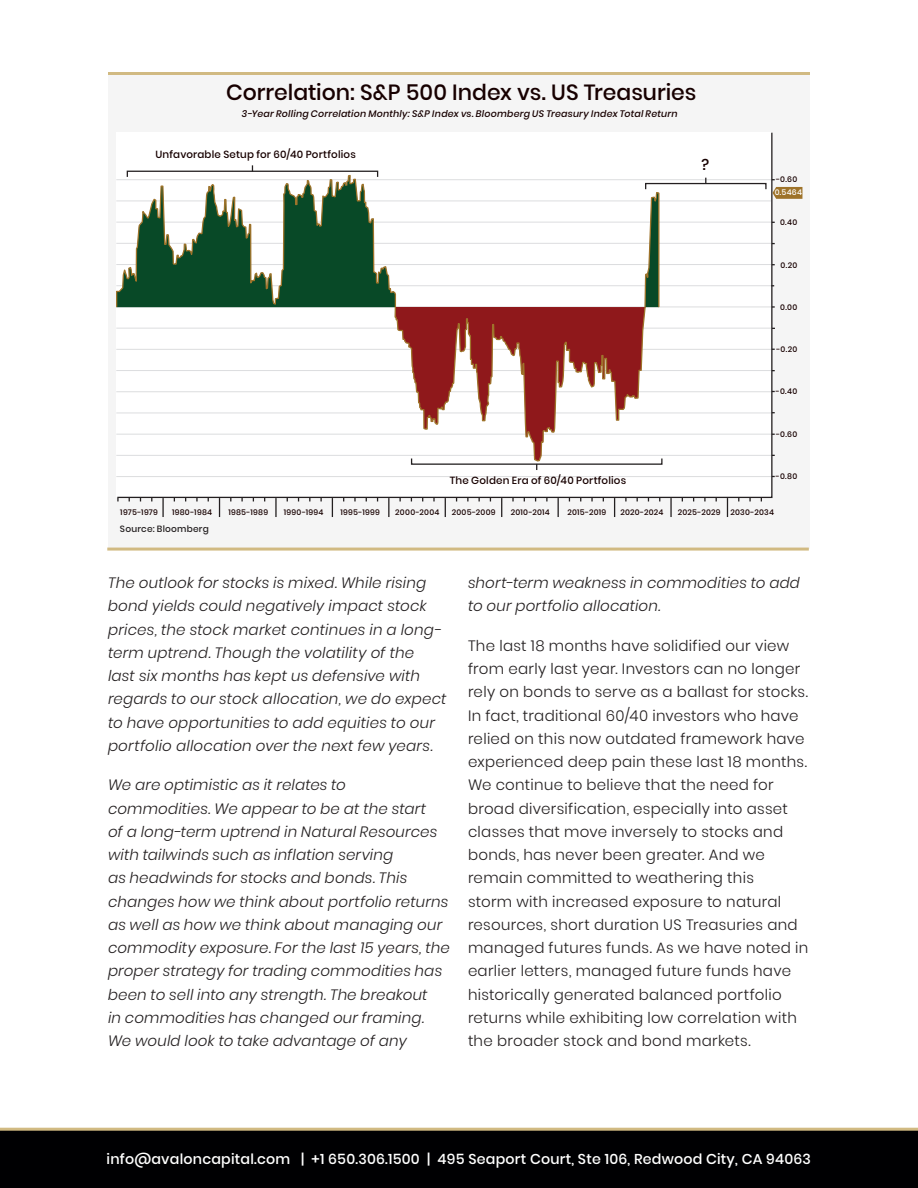
<style>
.page{position:relative;width:918px;height:1188px;background:#fff}
.page>*{position:absolute;margin:0;border:0;box-sizing:border-box;transform-origin:0 0}
.t1{font:500 21.9px "Poppins";color:#170000}
.t2{font:500 15.15px "Poppins";color:#170000}
.t3{font:italic 300 15px/23.2px "Poppins";letter-spacing:.015em;color:#231f20}
.t4{font:300 15px/23.2px "Poppins";letter-spacing:.02em;color:#231f20}
.t5{font:500 14.25px "Poppins";letter-spacing:.015em;color:#fff}
.t6{font:500 10.35px "Poppins";letter-spacing:.02em;color:#170000}
.t7{font:italic 500 9.45px "Poppins";letter-spacing:.02em;color:#170000}
.t8{font:500 9px "Poppins";letter-spacing:.025em;color:#231f20}
.t9{font:500 7.8px "Poppins";letter-spacing:.03em;color:#170000}
.t10{font:500 7.8px "Poppins";color:#fff}
</style>
<div class="page">
<div style="left:0;top:1128px;width:918px;height:60px;background:#000002"></div>
<div style="left:108px;top:75px;width:702px;height:474px;background:#f5f5f5"></div>
<hr style="left:108px;top:72px;width:702px;height:3px;background:#d1ba82">
<svg style="left:116px;top:132px;width:657px;height:367px"></svg>
<svg style="left:162px;top:498px;width:2px;height:19px"></svg>
<svg style="left:219px;top:498px;width:1px;height:19px"></svg>
<svg style="left:275px;top:498px;width:2px;height:19px"></svg>
<svg style="left:332px;top:498px;width:1px;height:19px"></svg>
<svg style="left:388px;top:498px;width:1px;height:19px"></svg>
<svg style="left:670px;top:498px;width:2px;height:19px"></svg>
<svg style="left:727px;top:498px;width:1px;height:19px"></svg>
<svg style="left:773px;top:187px;width:29px;height:12px"></svg>
<svg style="left:116px;top:165px;width:544px;height:305px"></svg>
<svg style="left:394px;top:306px;width:252px;height:211px"></svg>
<hr style="left:107px;top:548px;width:702px;height:3px;background:#d1ba82">
<hr style="left:0;top:1128px;width:918px;height:3px;background:#d1ba82">
<h1 class="t1" style="left:226px;top:80px;width:472px">Correlation: S&amp;P 500 Index vs. US Treasuries</h1>
<p class="t7" style="left:242px;top:108px;width:437px">3-Year Rolling Correlation Monthly: S&amp;P Index vs. Bloomberg US Treasury Index Total Return</p>
<p class="t6" style="left:155px;top:149px;width:202px">Unfavorable Setup for 60/40 Portfolios</p>
<p class="t2" style="left:701px;top:156px;width:9px">?</p>
<p class="t6" style="left:450px;top:475px;width:178px">The Golden Era of 60/40 Portfolios</p>
<p class="t9" style="left:776px;top:175px;width:23px">-0.60</p>
<p class="t9" style="left:780px;top:217px;width:19px">0.40</p>
<p class="t9" style="left:781px;top:261px;width:18px">0.20</p>
<p class="t9" style="left:780px;top:303px;width:19px">0.00</p>
<p class="t9" style="left:776px;top:345px;width:22px">-0.20</p>
<p class="t9" style="left:776px;top:387px;width:23px">-0.40</p>
<p class="t9" style="left:776px;top:430px;width:23px">-0.60</p>
<p class="t9" style="left:776px;top:472px;width:23px">-0.80</p>
<p class="t10" style="left:775px;top:188px;width:29px">0.5464</p>
<p class="t9" style="left:120px;top:508px;width:39px">1975-1979</p>
<p class="t9" style="left:172px;top:508px;width:42px">1980-1984</p>
<p class="t9" style="left:228px;top:508px;width:41px">1985-1989</p>
<p class="t9" style="left:284px;top:508px;width:41px">1990-1994</p>
<p class="t9" style="left:340px;top:508px;width:41px">1995-1999</p>
<p class="t9" style="left:395px;top:508px;width:46px">2000-2004</p>
<p class="t9" style="left:452px;top:508px;width:45px">2005-2009</p>
<p class="t9" style="left:511px;top:508px;width:41px">2010-2014</p>
<p class="t9" style="left:567px;top:508px;width:40px">2015-2019</p>
<p class="t9" style="left:620px;top:508px;width:45px">2020-2024</p>
<p class="t9" style="left:678px;top:508px;width:44px">2025-2029</p>
<p class="t9" style="left:730px;top:508px;width:45px">2030-2034</p>
<p class="t8" style="left:120px;top:523px;width:90px">Source: Bloomberg</p>
<p class="t3" style="left:108px;top:571px;width:340px">The outlook for stocks is mixed. While rising bond yields could negatively impact stock prices, the stock market continues in a long&shy;term uptrend. Though the volatility of the<br>last six months has kept us defensive with regards to our stock allocation, we do expect to have opportunities to add equities to our portfolio allocation over the next few years.</p>
<p class="t3" style="left:108px;top:774px;width:343px">We are optimistic as it relates to commodities. We appear to be at the start<br>of a long-term uptrend in Natural Resources with tailwinds such as inflation serving<br>as headwinds for stocks and bonds. This changes how we think about portfolio returns as well as how we think about managing our commodity exposure. For the last 15 years, the proper strategy for trading commodities has been to sell into any strength. The breakout<br>in commodities has changed our framing.<br>We would look to take advantage of any</p>
<p class="t3" style="left:468px;top:571px;width:334px">short-term weakness in commodities to add to our portfolio allocation.</p>
<p class="t4" style="left:468px;top:634px;width:342px">The last 18 months have solidified our view from early last year. Investors can no longer rely on bonds to serve as a ballast for stocks.<br>In fact, traditional 60/40 investors who have relied on this now outdated framework have experienced deep pain these last 18 months.<br>We continue to believe that the need for broad diversification, especially into asset classes that move inversely to stocks and bonds, has never been greater. And we remain committed to weathering this<br>storm with increased exposure to natural resources, short duration US Treasuries and managed futures funds. As we have noted in earlier letters, managed future funds have historically generated balanced portfolio returns while exhibiting low correlation with the broader stock and bond markets.</p>
<p class="t5" style="left:107px;top:1151px;width:706px">info@avaloncapital.com | +1 650.306.1500 | 495 Seaport Court, Ste 106, Redwood City, CA 94063</p>
</div>
